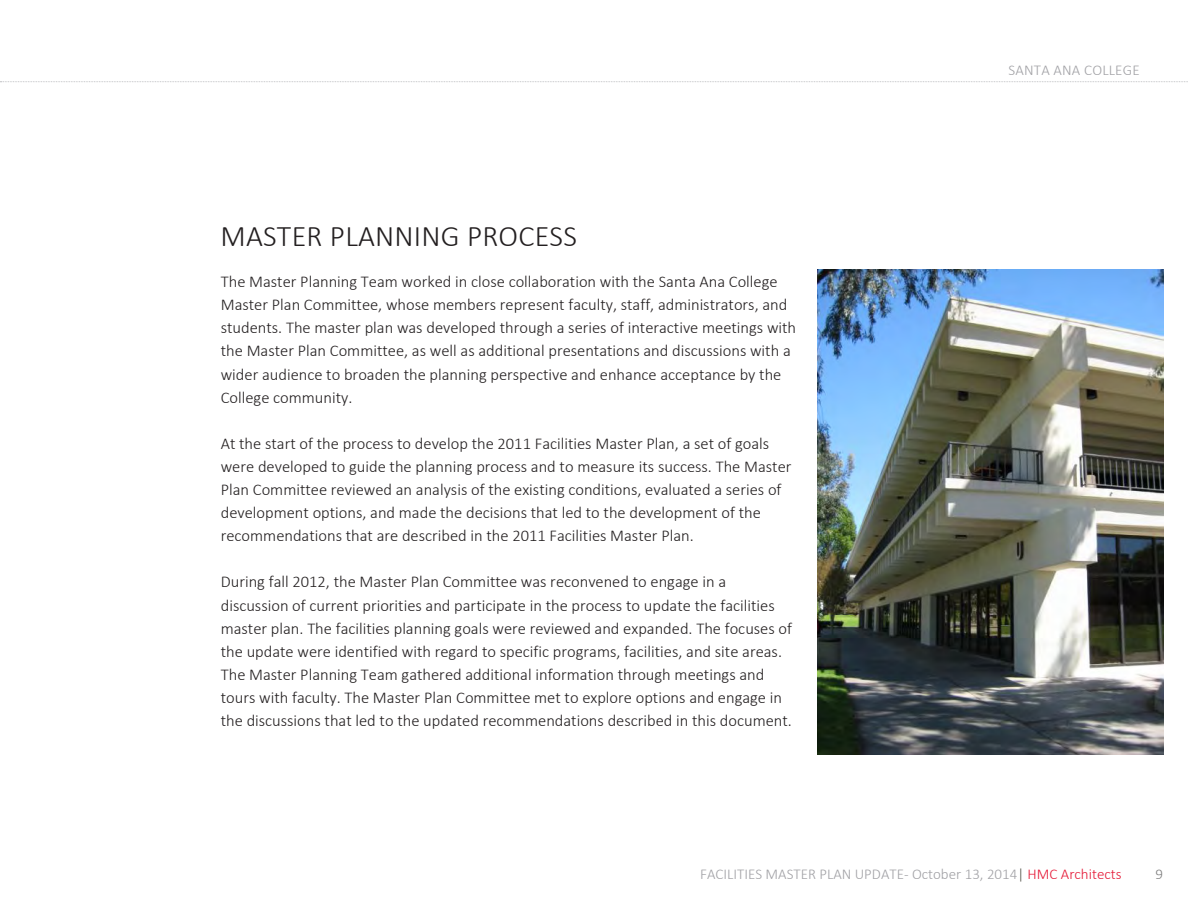
<style>
.page{position:relative;width:1188px;height:918px;background:#fff}
.page>*{position:absolute;margin:0;border:0;box-sizing:border-box;transform-origin:0 0}
.t1{font:300 30px "Calibri";letter-spacing:.005em;color:#231f20}
.t2{font:300 16.5px/23.1px "Calibri";color:#231f20}
.t3{font:300 15px "Calibri";color:#a1a1a5}
.t4{font:300 15px "Calibri";color:#808080}
.s1{color:#535249}
.s2{color:#e51836}
</style>
<div class="page">
<svg style="left:0;top:81px;width:1188px;height:1px"></svg>
<img style="left:818px;top:269px;width:345px;height:486px">
<h1 class="t1" style="left:221px;top:217px;width:358px">MASTER PLANNING PROCESS</h1>
<p class="t2" style="left:221px;top:270px;width:577px">The Master Planning Team worked in close collaboration with the Santa Ana College Master Plan Committee, whose members represent faculty, staff, administrators, and students. The master plan was developed through a series of interactive meetings with the Master Plan Committee, as well as additional presentations and discussions with a wider audience to broaden the planning perspective and enhance acceptance by the College community.</p>
<p class="t2" style="left:221px;top:432px;width:572px">At the start of the process to develop the 2011 Facilities Master Plan, a set of goals were developed to guide the planning process and to measure its success. The Master Plan Committee reviewed an analysis of the existing conditions, evaluated a series of development options, and made the decisions that led to the development of the recommendations that are described in the 2011 Facilities Master Plan.</p>
<p class="t2" style="left:221px;top:570px;width:573px">During fall 2012, the Master Plan Committee was reconvened to engage in a discussion of current priorities and participate in the process to update the facilities master plan. The facilities planning goals were reviewed and expanded. The focuses of the update were identified with regard to specific programs, facilities, and site areas.<br>The Master Planning Team gathered additional information through meetings and tours with faculty. The Master Plan Committee met to explore options and engage in the discussions that led to the updated recommendations described in this document.</p>
<p class="t3" style="left:1009px;top:60px;width:133px">SANTA ANA COLLEGE</p>
<p class="t3" style="left:700px;top:865px;width:423px">FACILITIES MASTER PLAN UPDATE- October 13, 2014<span class="s1">|</span> <span class="s2">HMC Architects</span></p>
<p class="t4" style="left:1155px;top:865px;width:9px">9</p>
</div>
